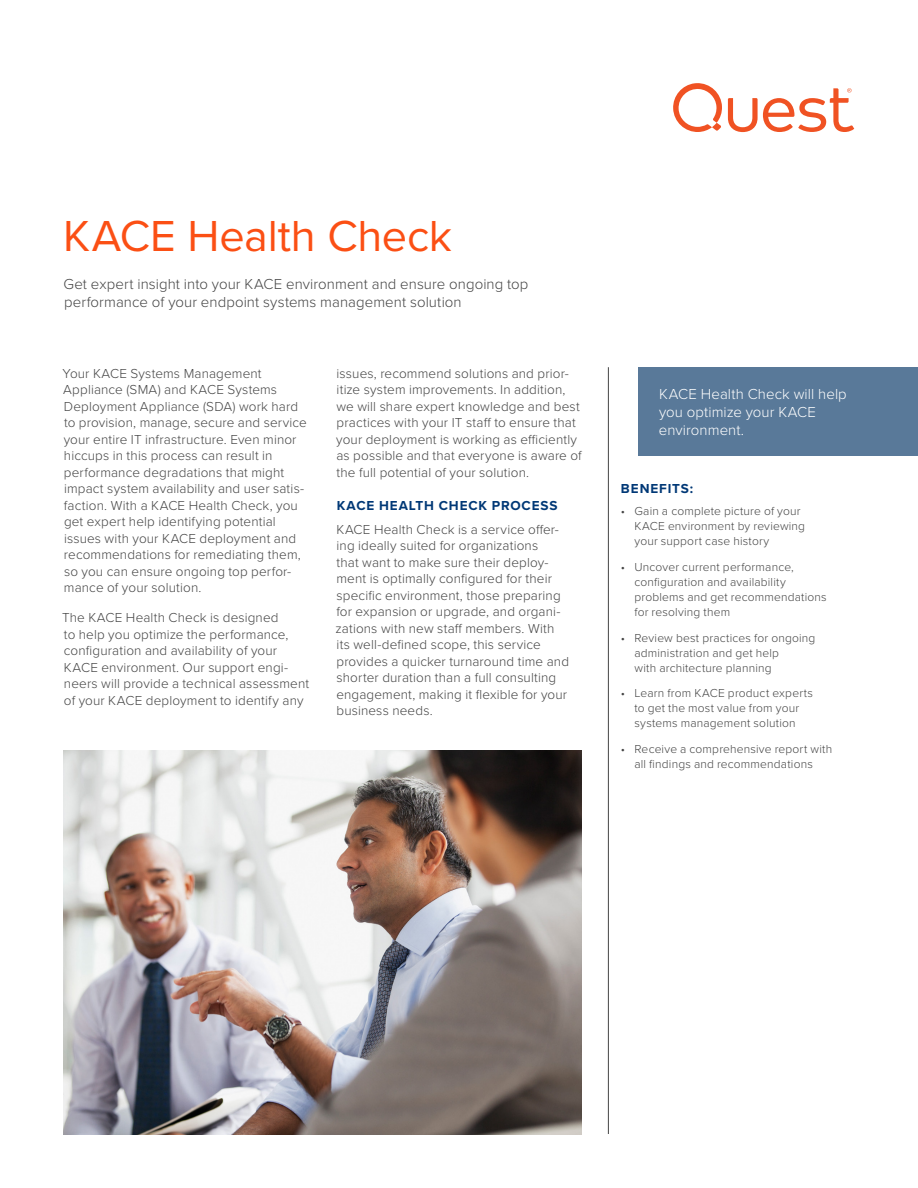
<style>
.page{position:relative;width:918px;height:1188px;background:#fff}
.page>*{position:absolute;margin:0;border:0;box-sizing:border-box;transform-origin:0 0}
.t1{font:45px "Proxima Nova";letter-spacing:-.005em;color:#fb4f14}
.t2{font:300 15px/18px "Proxima Nova";letter-spacing:.005em;color:#444}
.t3{font:300 15px/18px "Proxima Nova";letter-spacing:.005em;color:#fff}
.t4{font:300 13.5px/16.5px "Proxima Nova";letter-spacing:.01em;color:#444}
.t5{font:700 13.5px "Proxima Nova";letter-spacing:.065em;color:#003876}
.t6{font:300 12px/15px "Proxima Nova";letter-spacing:.015em;color:#444}
</style>
<div class="page">
<svg style="left:728px;top:88px;width:126px;height:44px"></svg>
<svg style="left:673px;top:83px;width:49px;height:49px"></svg>
<hr style="left:608px;top:367px;width:1px;height:767px;background:#444">
<div style="left:638px;top:367px;width:280px;height:89px;background:#597999"></div>
<img style="left:64px;top:751px;width:518px;height:384px">
<h1 class="t1" style="left:63px;top:202px;width:390px">KACE Health Check</h1>
<p class="t2" style="left:64px;top:275px;width:466px">Get expert insight into your KACE environment and ensure ongoing top performance of your endpoint systems management solution</p>
<p class="t4" style="left:63px;top:365px;width:246px">Your KACE Systems Management Appliance (SMA) and KACE Systems Deployment Appliance (SDA) work hard to provision, manage, secure and service your entire IT infrastructure. Even minor hiccups in this process can result in performance degradations that might impact system availability and user satis&shy;faction. With a KACE Health Check, you get expert help identifying potential issues with your KACE deployment and recommendations for remediating them, so you can ensure ongoing top perfor&shy;mance of your solution.</p>
<p class="t4" style="left:62px;top:609px;width:249px">The KACE Health Check is designed<br>to help you optimize the performance, configuration and availability of your KACE environment. Our support engi&shy;neers will provide a technical assessment of your KACE deployment to identify any</p>
<p class="t4" style="left:336px;top:364px;width:247px">issues, recommend solutions and prior&shy;itize system improvements. In addition, we will share expert knowledge and best practices with your IT staff to ensure that your deployment is working as efficiently as possible and that everyone is aware of the full potential of your solution.</p>
<p class="t5" style="left:337px;top:496px;width:222px">KACE HEALTH CHECK PROCESS</p>
<p class="t4" style="left:336px;top:520px;width:235px">KACE Health Check is a service offer&shy;ing ideally suited for organizations<br>that want to make sure their deploy&shy;ment is optimally configured for their specific environment, those preparing for expansion or upgrade, and organi&shy;zations with new staff members. With its well-defined scope, this service provides a quicker turnaround time and shorter duration than a full consulting engagement, making it flexible for your business needs.</p>
<p class="t3" style="left:659px;top:385px;width:190px">KACE Health Check will help you optimize your KACE environment.</p>
<p class="t5" style="left:621px;top:479px;width:74px">BENEFITS:</p>
<p class="t6" style="left:634px;top:503px;width:172px;text-indent:-14px">• Gain a complete picture of your<br>KACE environment by reviewing your support case history</p>
<p class="t6" style="left:634px;top:559px;width:194px;text-indent:-14px">• Uncover current performance, configuration and availability problems and get recommendations for resolving them</p>
<p class="t6" style="left:634px;top:630px;width:182px;text-indent:-14px">• Review best practices for ongoing administration and get help<br>with architecture planning</p>
<p class="t6" style="left:621px;top:685px;width:194px;text-align:center">• Learn from KACE product experts to get the most value from your systems management solution</p>
<p class="t6" style="left:621px;top:741px;width:213px;text-align:center">• Receive a comprehensive report with all findings and recommendations</p>
</div>
